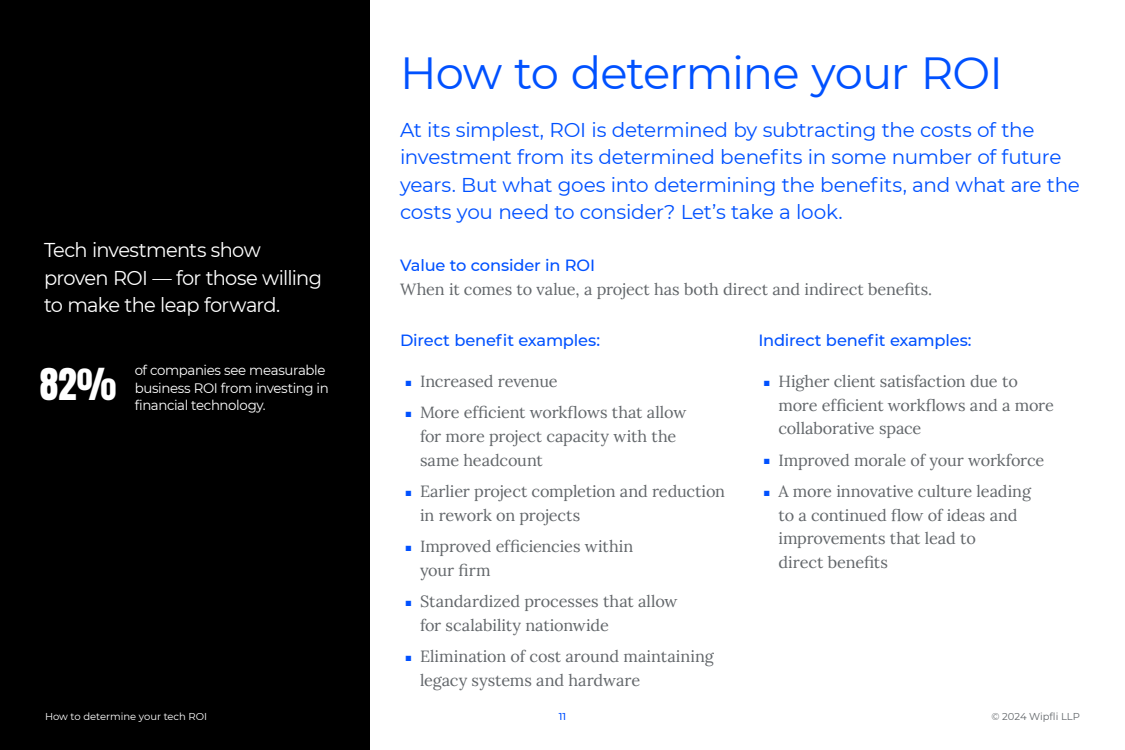
<style>
.page{position:relative;width:1125px;height:750px;background:#fff}
.page>*{position:absolute;margin:0;border:0;box-sizing:border-box;transform-origin:0 0}
.t1{font:45px "Montserrat";letter-spacing:-.025em;color:#0051ff}
.t2{font:37.5px "Anton";color:#fff}
.t3{font:20px/27.5px "Montserrat";letter-spacing:-.015em;color:#0051ff}
.t4{font:20px/27.5px "Montserrat";letter-spacing:-.035em;color:#fff}
.t5{font:16.25px/23.8px "Lora";letter-spacing:-.01em;color:#62666a}
.t6{font:500 16.25px "Montserrat";letter-spacing:-.01em;color:#0051ff}
.t7{font:13.75px/17.5px "Montserrat";letter-spacing:-.025em;color:#fff}
.t8{font:10px "Montserrat";color:#fff}
.t9{font:10px "Montserrat";color:#62666a}
.t10{font:500 10px "Montserrat";color:#0051ff}
.s1{font-family:"Arial";font-size:11.25px;color:#0051ff}
</style>
<div class="page">
<div style="left:0;top:0;width:370px;height:750px;background:#000"></div>
<p class="t4" style="left:44px;top:236px;width:279px">Tech investments show proven ROI — for those willing to make the leap forward.</p>
<h2 class="t2" style="left:40px;top:365px;width:78px">82%</h2>
<p class="t7" style="left:135px;top:361px;width:196px">of companies see measurable business ROI from investing in financial technology.</p>
<h1 class="t1" style="left:400px;top:42px;width:605px">How to determine your ROI</h1>
<p class="t3" style="left:400px;top:115px;width:682px">At its simplest, ROI is determined by subtracting the costs of the investment from its determined benefits in some number of future years. But what goes into determining the benefits, and what are the costs you need to consider? Let’s take a look.</p>
<p class="t6" style="left:400px;top:254px;width:197px">Value to consider in ROI</p>
<p class="t5" style="left:400px;top:276px;width:534px">When it comes to value, a project has both direct and indirect benefits.</p>
<p class="t6" style="left:400px;top:329px;width:202px">Direct benefit examples:</p>
<p class="t5" style="left:405px;top:368px;width:154px"><span class="s1">■</span> Increased revenue</p>
<p class="t5" style="left:420px;top:400px;width:268px;text-indent:-15px"><span class="s1">■</span> More efficient workflows that allow for more project capacity with the same headcount</p>
<p class="t5" style="left:420px;top:478px;width:307px;text-indent:-15px"><span class="s1">■</span> Earlier project completion and reduction in rework on projects</p>
<p class="t5" style="left:420px;top:533px;width:215px;text-indent:-15px"><span class="s1">■</span> Improved efficiencies within your firm</p>
<p class="t5" style="left:420px;top:588px;width:259px;text-indent:-15px"><span class="s1">■</span> Standardized processes that allow for scalability nationwide</p>
<p class="t5" style="left:420px;top:643px;width:295px;text-indent:-15px"><span class="s1">■</span> Elimination of cost around maintaining legacy systems and hardware</p>
<p class="t6" style="left:758px;top:329px;width:215px">Indirect benefit examples:</p>
<p class="t5" style="left:778px;top:368px;width:277px;text-indent:-15px"><span class="s1">■</span> Higher client satisfaction due to more efficient workflows and a more collaborative space</p>
<p class="t5" style="left:763px;top:447px;width:282px"><span class="s1">■</span> Improved morale of your workforce</p>
<p class="t5" style="left:778px;top:478px;width:254px;text-indent:-15px"><span class="s1">■</span> A more innovative culture leading to a continued flow of ideas and improvements that lead to<br>direct benefits</p>
<p class="t8" style="left:45px;top:709px;width:164px">How to determine your tech ROI</p>
<p class="t10" style="left:559px;top:709px;width:9px">11</p>
<p class="t9" style="left:992px;top:709px;width:90px">© 2024 Wipfli LLP</p>
</div>
